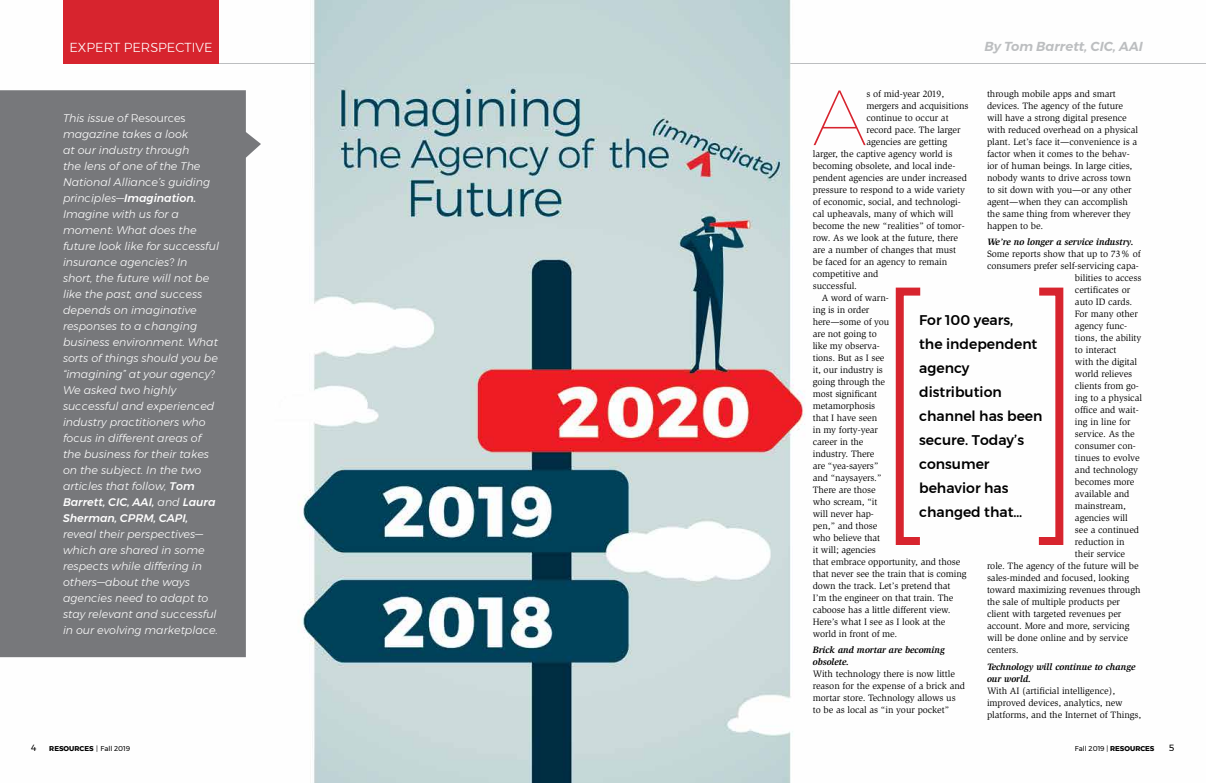
<style>
.page{position:relative;width:1206px;height:783px;background:#fff}
.page>*{position:absolute;margin:0;border:0;box-sizing:border-box;transform-origin:0 0}
.t1{font:100 78.2px "Montserrat";color:#d7242e}
.t2{font:500 14px/24px "Montserrat";color:#000}
.t3{font:italic 600 13px "Montserrat";color:#bcbec0}
.t4{font:300 13px "Montserrat";color:#fff}
.t5{font:italic 300 11px/16px "Montserrat";color:#fff}
.t6{font:9.5px/12px "Slimbach";letter-spacing:-.005em;color:#000}
.t7{font:italic 700 9.5px/12px "Slimbach";letter-spacing:-.005em;color:#000}
.t8{font:9.5px "Slimbach";letter-spacing:-.03em;color:#000}
.t9{font:9px "Montserrat";color:#000}
.t10{font:700 7px "Montserrat";color:#000}
.t11{font:7px "Montserrat";color:#000}
.s1{font-style:normal}
.s2{font-weight:500}
.s3{font-weight:400}
.s4{font-weight:700}
</style>
<div class="page">
<img style="left:0;top:0;width:806px;height:783px">
<svg style="left:895px;top:287px;width:26px;height:258px"></svg>
<svg style="left:1038px;top:287px;width:26px;height:258px"></svg>
<div style="left:0;top:90px;width:261px;height:567px;background:#77787b"></div>
<hr style="left:790px;top:63px;width:416px;height:1px;background:#bcbec0">
<hr style="left:150px;top:63px;width:165px;height:1px;background:#bcbec0">
<div style="left:63px;top:0;width:156px;height:64px;background:#d7242e"></div>
<h3 class="t4" style="left:70px;top:37px;width:144px">EXPERT PERSPECTIVE</h3>
<h3 class="t3" style="left:985px;top:36px;width:160px">By Tom Barrett, CIC, AAI</h3>
<p class="t5" style="left:63px;top:110px;width:158px">This issue of <span class="s1">Resources </span>magazine takes a look<br>at our industry through<br>the lens of one of the The<br>National Alliance’s guiding principles—<span class="s2">Imagination.<br></span>Imagine with us for a moment: What does the future look like for successful insurance agencies? In short, the future will not be like the past, and success depends on imaginative responses to a changing business environment. What sorts of things should you be “imagining” at your agency?<br>We asked two highly successful and experienced industry practitioners who focus in different areas of the business for their takes on the subject. In the two articles that follow, <span class="s2">Tom<br>Barrett, CIC, AAI,</span> and <span class="s2">Laura<br>Sherman, CPRM, CAPI,</span></p>
<p class="t5" style="left:63px;top:526px;width:157px">reveal their perspectives— which are shared in some respects while differing in others—about the ways agencies need to adapt to stay relevant and successful in our evolving marketplace.</p>
<h1 class="t1" style="left:813px;top:61px;width:55px">A</h1>
<p class="t6" style="left:866px;top:88px;width:79px">s of mid-year 2019,</p>
<p class="t6" style="left:987px;top:88px;width:152px">through mobile apps and smart devices. The agency of the future will have a strong digital presence with reduced overhead on a physical plant. Let’s face it—convenience is a factor when it comes to the behav&shy;ior of human beings. In large cities, nobody wants to drive across town to sit down with you—or any other agent—when they can accomplish the same thing from wherever they happen to be.</p>
<p class="t7" style="left:987px;top:236px;width:148px">We’re no longer a service industry.</p>
<p class="t6" style="left:987px;top:248px;width:155px">Some reports show that up to 73% of</p>
<p class="t6" style="left:987px;top:260px;width:153px">consumers prefer self-servicing capa-</p>
<p class="t6" style="left:1075px;top:272px;width:68px">bilities to access</p>
<p class="t6" style="left:1075px;top:284px;width:57px">certificates or</p>
<p class="t6" style="left:1075px;top:296px;width:59px">auto ID cards.</p>
<p class="t6" style="left:1075px;top:308px;width:64px">For many other</p>
<p class="t6" style="left:1075px;top:320px;width:54px">agency func-</p>
<p class="t6" style="left:1075px;top:332px;width:68px">tions, the ability</p>
<p class="t6" style="left:1075px;top:344px;width:43px">to interact</p>
<p class="t6" style="left:1075px;top:356px;width:64px">with the digital</p>
<p class="t6" style="left:1075px;top:368px;width:59px">world relieves</p>
<p class="t6" style="left:1075px;top:380px;width:65px">clients from go-</p>
<p class="t6" style="left:1075px;top:392px;width:69px">ing to a physical</p>
<p class="t6" style="left:1075px;top:404px;width:65px">office and wait-</p>
<p class="t6" style="left:1075px;top:416px;width:57px">ing in line for</p>
<p class="t6" style="left:1075px;top:428px;width:61px">service. As the</p>
<p class="t6" style="left:1075px;top:440px;width:62px">consumer con-</p>
<p class="t6" style="left:1075px;top:452px;width:66px">tinues to evolve</p>
<p class="t6" style="left:1075px;top:464px;width:65px">and technology</p>
<p class="t6" style="left:1075px;top:476px;width:61px">becomes more</p>
<p class="t6" style="left:1075px;top:488px;width:56px">available and</p>
<p class="t6" style="left:1075px;top:500px;width:53px">mainstream,</p>
<p class="t6" style="left:1075px;top:512px;width:54px">agencies will</p>
<p class="t6" style="left:1075px;top:524px;width:66px">see a continued</p>
<p class="t6" style="left:1075px;top:536px;width:51px">reduction in</p>
<p class="t6" style="left:1075px;top:548px;width:52px">their service</p>
<p class="t6" style="left:987px;top:560px;width:153px">role. The agency of the future will be</p>
<p class="t6" style="left:987px;top:572px;width:144px">sales-minded and focused, looking</p>
<p class="t6" style="left:987px;top:584px;width:155px">toward maximizing revenues through</p>
<p class="t6" style="left:987px;top:596px;width:135px">the sale of multiple products per</p>
<p class="t6" style="left:987px;top:608px;width:136px">client with targeted revenues per</p>
<p class="t6" style="left:987px;top:620px;width:144px">account. More and more, servicing</p>
<p class="t6" style="left:987px;top:632px;width:143px">will be done online and by service</p>
<p class="t6" style="left:987px;top:644px;width:33px">centers.</p>
<p class="t7" style="left:987px;top:661px;width:150px">Technology will continue to change our world.</p>
<p class="t6" style="left:987px;top:685px;width:156px">With AI (artificial intelligence), improved devices, analytics, new platforms, and the Internet of Things,</p>
<p class="t6" style="left:866px;top:100px;width:104px">mergers and acquisitions</p>
<p class="t6" style="left:866px;top:112px;width:84px">continue to occur at</p>
<p class="t6" style="left:866px;top:124px;width:96px">record pace. The larger</p>
<p class="t6" style="left:866px;top:136px;width:82px">agencies are getting</p>
<p class="t6" style="left:813px;top:148px;width:141px">larger, the captive agency world is</p>
<p class="t6" style="left:813px;top:160px;width:144px">becoming obsolete, and local inde-</p>
<p class="t6" style="left:813px;top:172px;width:156px">pendent agencies are under increased</p>
<p class="t6" style="left:813px;top:184px;width:154px">pressure to respond to a wide variety</p>
<p class="t6" style="left:813px;top:196px;width:149px">of economic, social, and technologi-</p>
<p class="t6" style="left:813px;top:208px;width:142px">cal upheavals, many of which will</p>
<p class="t6" style="left:813px;top:220px;width:153px">become the new “realities” of tomor-</p>
<p class="t6" style="left:813px;top:232px;width:147px">row. As we look at the future, there</p>
<p class="t6" style="left:813px;top:244px;width:145px">are a number of changes that must</p>
<p class="t6" style="left:813px;top:256px;width:136px">be faced for an agency to remain</p>
<p class="t6" style="left:813px;top:268px;width:67px">competitive and</p>
<p class="t6" style="left:813px;top:280px;width:46px">successful.</p>
<p class="t6" style="left:822px;top:292px;width:68px">A word of warn-</p>
<p class="t6" style="left:813px;top:304px;width:58px">ing is in order</p>
<p class="t6" style="left:813px;top:316px;width:78px">here—some of you</p>
<p class="t6" style="left:813px;top:328px;width:65px">are not going to</p>
<p class="t6" style="left:813px;top:340px;width:68px">like my observa-</p>
<p class="t6" style="left:813px;top:352px;width:73px">tions. But as I see</p>
<p class="t6" style="left:813px;top:364px;width:72px">it, our industry is</p>
<p class="t6" style="left:813px;top:376px;width:74px">going through the</p>
<p class="t6" style="left:813px;top:388px;width:66px">most significant</p>
<p class="t6" style="left:813px;top:400px;width:64px">metamorphosis</p>
<p class="t6" style="left:813px;top:412px;width:66px">that I have seen</p>
<p class="t6" style="left:813px;top:424px;width:67px">in my forty-year</p>
<p class="t6" style="left:813px;top:436px;width:52px">career in the</p>
<p class="t6" style="left:813px;top:448px;width:63px">industry. There</p>
<p class="t8" style="left:813px;top:460px;width:67px">are “yea-sayers”</p>
<p class="t6" style="left:813px;top:472px;width:70px">and “naysayers.”</p>
<p class="t6" style="left:813px;top:484px;width:64px">There are those</p>
<p class="t6" style="left:813px;top:496px;width:66px">who scream, “it</p>
<p class="t6" style="left:813px;top:508px;width:63px">will never hap-</p>
<p class="t6" style="left:813px;top:520px;width:66px">pen,” and those</p>
<p class="t6" style="left:813px;top:532px;width:69px">who believe that</p>
<p class="t6" style="left:813px;top:544px;width:65px">it will; agencies</p>
<p class="t6" style="left:813px;top:556px;width:149px">that embrace opportunity, and those</p>
<p class="t6" style="left:813px;top:568px;width:155px">that never see the train that is coming</p>
<p class="t6" style="left:813px;top:580px;width:139px">down the track. Let’s pretend that</p>
<p class="t6" style="left:813px;top:592px;width:142px">I’m the engineer on that train. The</p>
<p class="t6" style="left:813px;top:604px;width:139px">caboose has a little different view.</p>
<p class="t6" style="left:813px;top:616px;width:134px">Here’s what I see as I look at the</p>
<p class="t6" style="left:813px;top:628px;width:86px">world in front of me.</p>
<p class="t7" style="left:813px;top:644px;width:134px">Brick and mortar are becoming obsolete.</p>
<p class="t6" style="left:813px;top:668px;width:154px">With technology there is now little reason for the expense of a brick and mortar store. Technology allows us to be as local as “in your pocket”</p>
<h2 class="t2" style="left:919px;top:308px;width:125px">For 100 years,<br>the independent agency distribution channel has been secure. Today’s consumer behavior has changed that…</h2>
<p class="t9" style="left:31px;top:741px;width:7px">4</p>
<p class="t10" style="left:49px;top:742px;width:82px">RESOURCES <span class="s3">| Fall 2019</span></p>
<p class="t11" style="left:1075px;top:743px;width:81px">Fall 2019 | <span class="s4">RESOURCES</span></p>
<p class="t9" style="left:1169px;top:741px;width:7px">5</p>
</div>
